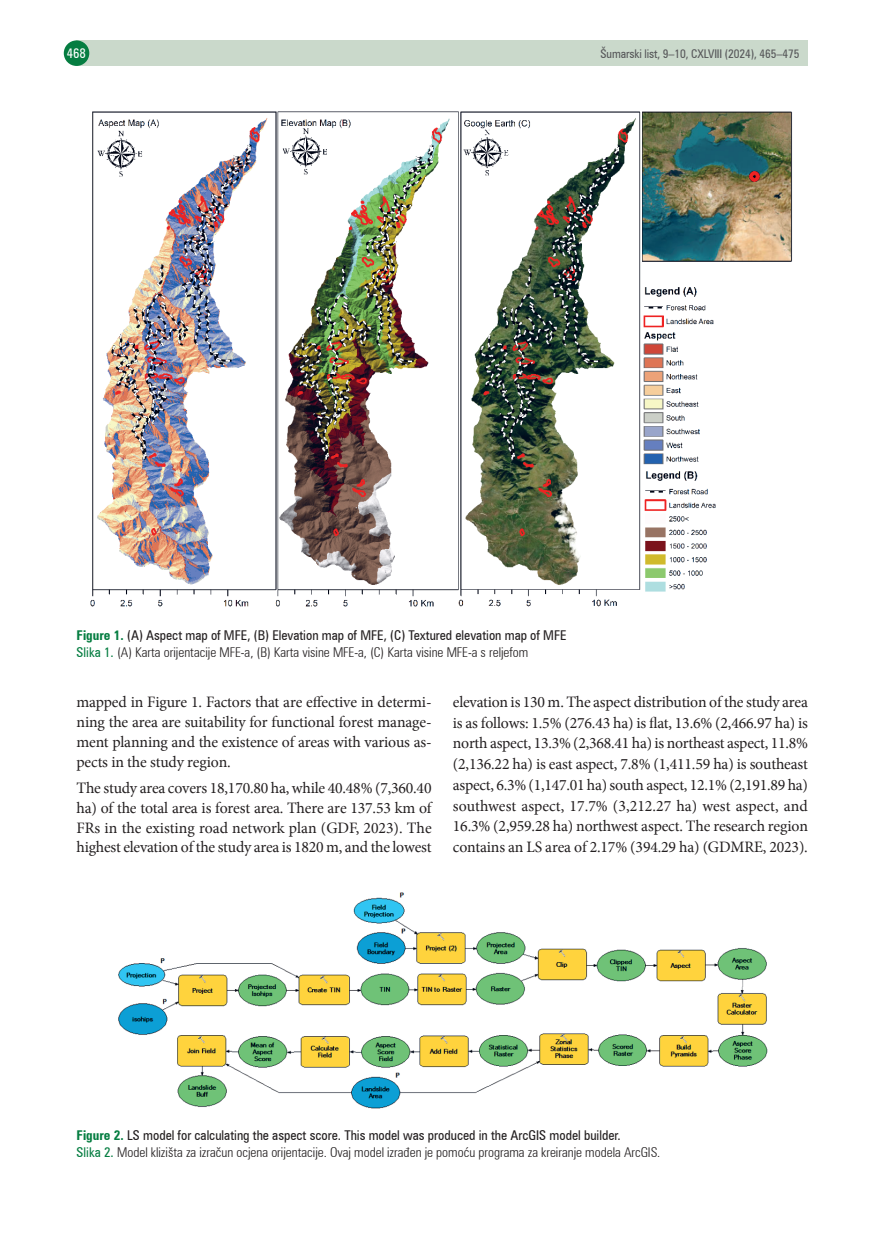
<style>
.page{position:relative;width:893px;height:1234px;background:#fff}
.page>*{position:absolute;margin:0;border:0;box-sizing:border-box;transform-origin:0 0}
.t1{font:15.75px/20.7px "Minion Pro";letter-spacing:-.01em;color:#231f20;text-align:justify}
.t2{font:300 condensed 13.5px/17.1px "Zurich BT";color:#231f20}
.t3{font:condensed 13.5px "Zurich BT";color:#fff}
.t4{font:condensed 12px "Zurich BT";letter-spacing:-.01em;color:#57585a}
.s1{font-weight:700;color:#057d41}
.s2{font-weight:400}
.s3{font-weight:400;color:#057d41}
</style>
<div class="page">
<div style="left:77px;top:40px;width:731px;height:26px;background:#cad9cb"></div>
<div style="left:64px;top:40px;width:25px;height:26px;background:#057d41;border-radius:50%"></div>
<img style="left:90px;top:111px;width:702px;height:496px">
<img style="left:118px;top:892px;width:650px;height:217px">
<p class="t3" style="left:67px;top:45px;width:21px">468</p>
<p class="t4" style="left:600px;top:46px;width:200px">Šumarski list, 9–10, CXLVIII (2024), 465–475</p>
<p class="t2" style="left:77px;top:626px;width:491px"><span class="s1">Figure 1.</span> <span class="s2">(A) Aspect map of MFE, (B) Elevation map of MFE, (C) Textured elevation map of MFE<br></span><span class="s3">Slika 1.</span> (A) Karta orijentacije MFE-a, (B) Karta visine MFE-a, (C) Karta visine MFE-a s reljefom</p>
<p class="t1" style="left:77px;top:692px;width:357px;line-height:19.8px">mapped in Figure 1. Factors that are effective in determi&shy;ning the area are suitability for functional forest manage&shy;ment planning and the existence of areas with various as&shy;pects in the study region.</p>
<p class="t1" style="left:77px;top:777px;width:357px;line-height:19.8px">The study area covers 18,170.80 ha, while 40.48% (7,360.40 ha) of the total area is forest area. There are 137.53 km of FRs in the existing road network plan (GDF, 2023). The highest elevation of the study area is 1820 m, and the lowest</p>
<p class="t1" style="left:453px;top:691px;width:357px">elevation is 130 m. The aspect distribution of the study area is as follows: 1.5% (276.43 ha) is flat, 13.6% (2,466.97 ha) is north aspect, 13.3% (2,368.41 ha) is northeast aspect, 11.8% (2,136.22 ha) is east aspect, 7.8% (1,411.59 ha) is southeast aspect, 6.3% (1,147.01 ha) south aspect, 12.1% (2,191.89 ha) southwest aspect, 17.7% (3,212.27 ha) west aspect, and 16.3% (2,959.28 ha) northwest aspect. The research region contains an LS area of 2.17% (394.29 ha) (GDMRE, 2023).</p>
<p class="t2" style="left:77px;top:1125px;width:585px"><span class="s1">Figure 2.</span> <span class="s2">LS model for calculating the aspect score. This model was produced in the ArcGIS model builder.<br></span><span class="s3">Slika 2.</span> Model klizišta za izračun ocjena orijentacije. Ovaj model izrađen je pomoću programa za kreiranje modela ArcGIS.</p>
</div>
